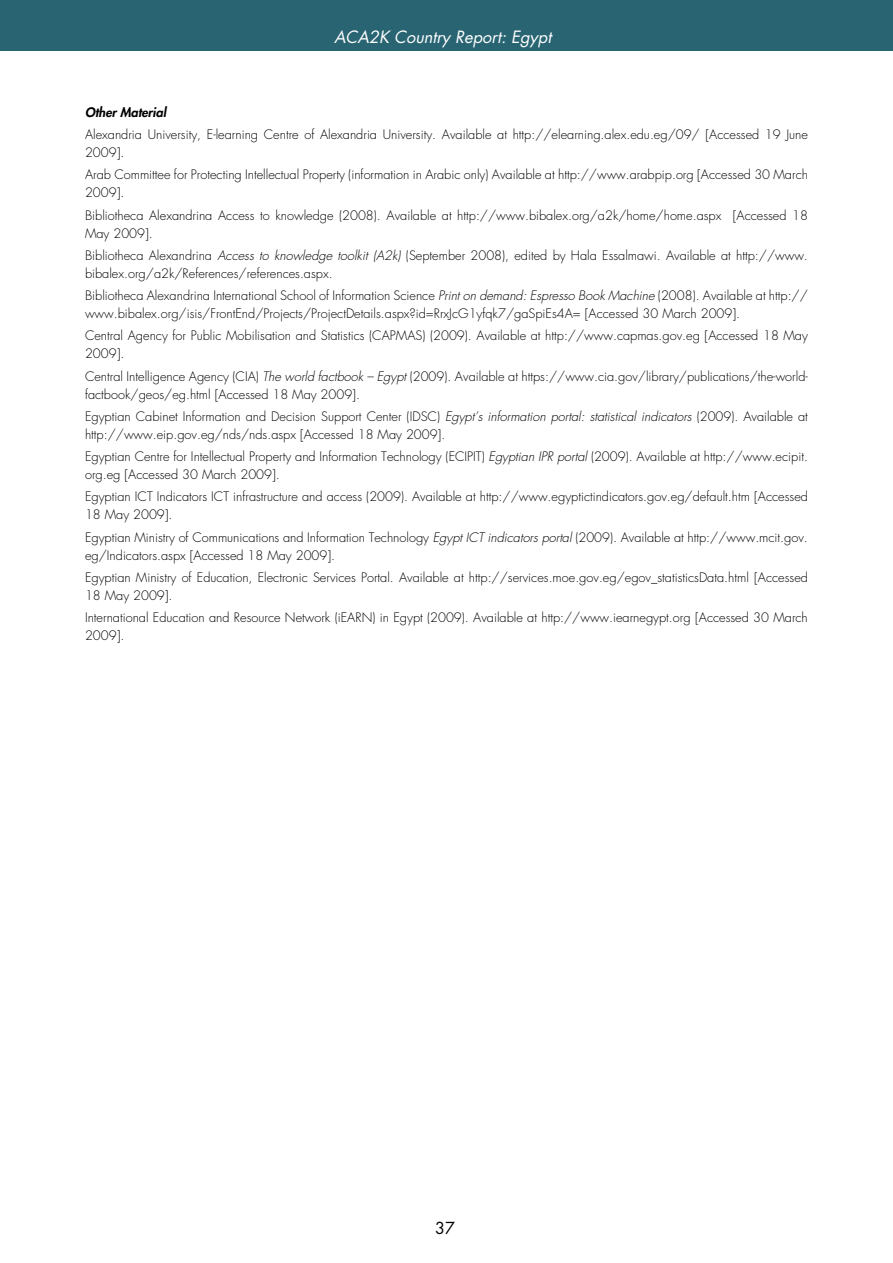
<style>
.page{position:relative;width:893px;height:1263px;background:#fff}
.page>*{position:absolute;margin:0;border:0;box-sizing:border-box;transform-origin:0 0}
.t1{font:italic 16.5px "Futura Std";color:#fff}
.t2{font:16.2px "Futura Std";color:#000}
.t3{font:300 12.75px/18px "Futura Std";color:#000}
.t4{font:italic 800 12.75px "Futura Std";color:#000}
.s1{font-style:italic}
</style>
<div class="page">
<div style="left:0;top:0;width:893px;height:51px;background:#286472"></div>
<p class="t1" style="left:334px;top:27px;width:223px">ACA2K Country Report: Egypt</p>
<p class="t4" style="left:85px;top:104px;width:83px">Other Material</p>
<p class="t3" style="left:85px;top:126px;width:724px">Alexandria University, E-learning Centre of Alexandria University. Available at http://elearning.alex.edu.eg/09/ [Accessed 19 June<br>2009].</p>
<p class="t3" style="left:85px;top:166px;width:724px">Arab Committee for Protecting Intellectual Property (information in Arabic only) Available at http://www.arabpip.org [Accessed 30 March<br>2009].</p>
<p class="t3" style="left:85px;top:206px;width:724px">Bibliotheca Alexandrina Access to knowledge (2008). Available at http://www.bibalex.org/a2k/home/home.aspx [Accessed 18<br>May 2009].</p>
<p class="t3" style="left:85px;top:247px;width:724px">Bibliotheca Alexandrina <span class="s1">Access to knowledge toolkit (A2k)</span> (September 2008), edited by Hala Essalmawi. Available at http://www. bibalex.org/a2k/References/references.aspx.</p>
<p class="t3" style="left:85px;top:287px;width:724px">Bibliotheca Alexandrina International School of Information Science <span class="s1">Printon demand:Espresso Book Machine</span> (2008). Available at http:// www.bibalex.org/isis/FrontEnd/Projects/ProjectDetails.aspx?id=RrxJcG1yfqk7/gaSpiEs4A= [Accessed 30 March 2009].</p>
<p class="t3" style="left:85px;top:327px;width:724px">Central Agency for Public Mobilisation and Statistics (CAPMAS) (2009). Available at http://www.capmas.gov.eg [Accessed 18 May<br>2009].</p>
<p class="t3" style="left:85px;top:367px;width:724px">Central Intelligence Agency (CIA) <span class="s1">The world factbook – Egypt</span>(2009). Available at https://www.cia.gov/library/publications/the-world&shy;factbook/geos/eg.html [Accessed 18 May 2009].</p>
<p class="t3" style="left:85px;top:408px;width:724px">Egyptian Cabinet Information and Decision Support Center (IDSC) <span class="s1">Egypt’s information portal: statistical indicators</span> (2009). Available at http://www.eip.gov.eg/nds/nds.aspx [Accessed 18 May 2009].</p>
<p class="t3" style="left:85px;top:448px;width:724px">Egyptian Centre for Intellectual Property and Information Technology (ECIPIT) <span class="s1">Egyptian IPR portal</span> (2009). Available at http://www.ecipit. org.eg [Accessed 30 March 2009].</p>
<p class="t3" style="left:85px;top:488px;width:724px">Egyptian ICT Indicators ICT infrastructure and access (2009). Available at http://www.egyptictindicators.gov.eg/default.htm [Accessed<br>18 May 2009].</p>
<p class="t3" style="left:85px;top:528px;width:724px">Egyptian Ministry of Communications and Information Technology <span class="s1">Egypt ICT indicators portal</span> (2009). Available at http://www.mcit.gov. eg/Indicators.aspx [Accessed 18 May 2009].</p>
<p class="t3" style="left:85px;top:569px;width:724px">Egyptian Ministry of Education, Electronic Services Portal. Available at http://services.moe.gov.eg/egov_statisticsData.html [Accessed<br>18 May 2009].</p>
<p class="t3" style="left:85px;top:609px;width:724px">International Education and Resource Network (iEARN) in Egypt (2009). Available at http://www.iearnegypt.org [Accessed 30 March<br>2009].</p>
<p class="t2" style="left:435px;top:1217px;width:21px">37</p>
</div>
